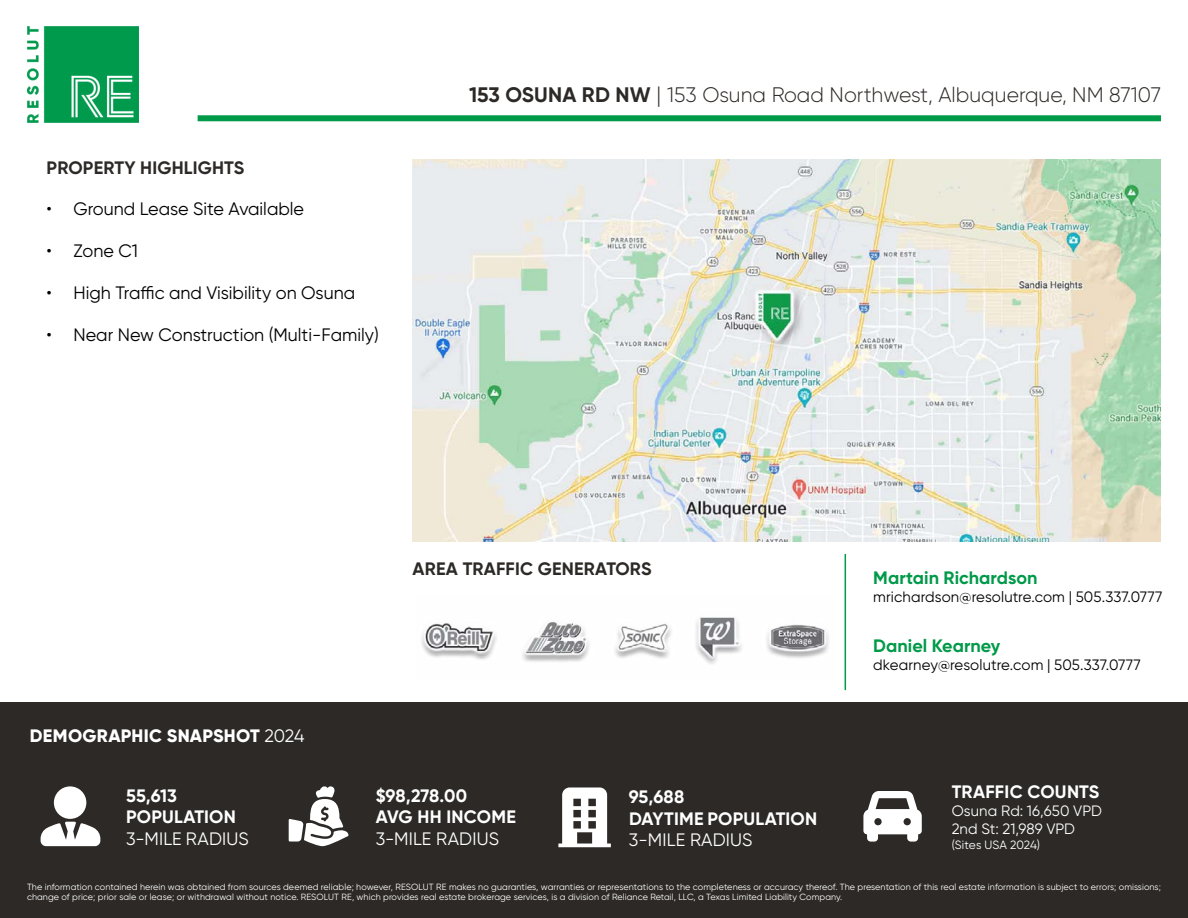
<style>
.page{position:relative;width:1188px;height:918px;background:#fff}
.page>*{position:absolute;margin:0;border:0;box-sizing:border-box;transform-origin:0 0}
.t1{font:300 21px "Gilroy";color:#2c2926}
.t2{font:18px "Gilroy";color:#000}
.t3{font:700 18px/21.6px "Gilroy";letter-spacing:.01em;color:#fff}
.t4{font:700 18px "Gilroy";letter-spacing:.01em;color:#2c2926}
.t5{font:18px "Gilroy";letter-spacing:.01em;color:#fff}
.t6{font:700 18px "Gilroy";letter-spacing:.005em;color:#019a49}
.t7{font:800 18px "Gilroy";letter-spacing:.015em;color:#fff}
.t8{font:15px "Gilroy";letter-spacing:.005em;color:#000}
.t9{font:15px/18px "Gilroy";color:#fff}
.t10{font:12px "Gilroy";letter-spacing:.005em;color:#fff}
.t11{font:9px/10.5px "Gilroy";letter-spacing:.01em;color:#fff}
.s1{font-weight:700}
.s2{font-family:"Europa"}
.s3{font-weight:400}
</style>
<div class="page">
<img style="left:413px;top:160px;width:748px;height:382px">
<img style="left:421px;top:617px;width:408px;height:47px">
<hr style="left:845px;top:554px;width:1px;height:136px;background:#019a49">
<div style="left:0;top:702px;width:1188px;height:216px;background:#2c2926"></div>
<img style="left:27px;top:27px;width:112px;height:95px">
<div style="left:54px;top:786px;width:32px;height:33px;background:#fff;border-radius:50%"></div>
<svg style="left:41px;top:822px;width:59px;height:24px"></svg>
<svg style="left:289px;top:786px;width:59px;height:60px"></svg>
<svg style="left:863px;top:791px;width:59px;height:51px"></svg>
<svg style="left:558px;top:787px;width:53px;height:60px"></svg>
<div style="left:198px;top:115px;width:963px;height:6px;background:#019a49"></div>
<h2 class="t4" style="left:47px;top:156px;width:199px">PROPERTY HIGHLIGHTS</h2>
<h2 class="t2" style="left:47px;top:198px;width:259px">• Ground Lease Site Available</h2>
<h2 class="t2" style="left:47px;top:240px;width:93px">• Zone C1</h2>
<h2 class="t2" style="left:47px;top:282px;width:310px">• High Traffic and Visibility on Osuna</h2>
<h2 class="t2" style="left:47px;top:324px;width:334px">• Near New Construction (Multi-Family)</h2>
<h1 class="t1" style="left:469px;top:82px;width:693px"><span class="s1">153 OSUNA RD NW</span> <span class="s2">|</span> 153 Osuna Road Northwest, Albuquerque, NM 87107</h1>
<h2 class="t7" style="left:30px;top:724px;width:276px">DEMOGRAPHIC SNAPSHOT <span class="s3">2024</span></h2>
<h2 class="t4" style="left:413px;top:558px;width:240px">AREA TRAFFIC GENERATORS</h2>
<h2 class="t6" style="left:873px;top:566px;width:166px">Martain Richardson</h2>
<h3 class="t8" style="left:873px;top:587px;width:291px">mrichardson@resolutre.com | 505.337.0777</h3>
<h2 class="t6" style="left:873px;top:634px;width:129px">Daniel Kearney</h2>
<h3 class="t8" style="left:873px;top:655px;width:269px">dkearney@resolutre.com | 505.337.0777</h3>
<h2 class="t3" style="left:126px;top:785px;width:111px">55,613<br>POPULATION</h2>
<h2 class="t5" style="left:126px;top:828px;width:124px">3-MILE RADIUS</h2>
<h2 class="t3" style="left:376px;top:785px;width:142px">$98,278.00<br>AVG HH INCOME</h2>
<h2 class="t5" style="left:376px;top:828px;width:125px">3-MILE RADIUS</h2>
<h2 class="t3" style="left:629px;top:786px;width:190px">95,688<br>DAYTIME POPULATION</h2>
<h2 class="t5" style="left:629px;top:829px;width:125px">3-MILE RADIUS</h2>
<h2 class="t3" style="left:952px;top:781px;width:149px">TRAFFIC COUNTS</h2>
<h3 class="t9" style="left:952px;top:802px;width:152px">Osuna Rd: 16,650 VPD<br>2nd St: 21,989 VPD</h3>
<h3 class="t10" style="left:952px;top:837px;width:90px">(Sites USA 2024)</h3>
<p class="t11" style="left:27px;top:881px;width:1135px">The information contained herein was obtained from sources deemed reliable; however, RESOLUT RE makes no guaranties, warranties or representations to the completeness or accuracy thereof. The presentation of this real estate information is subject to errors; omissions; change of price; prior sale or lease; or withdrawal without notice. RESOLUT RE, which provides real estate brokerage services, is a division of Reliance Retail, LLC, a Texas Limited Liability Company.</p>
</div>
